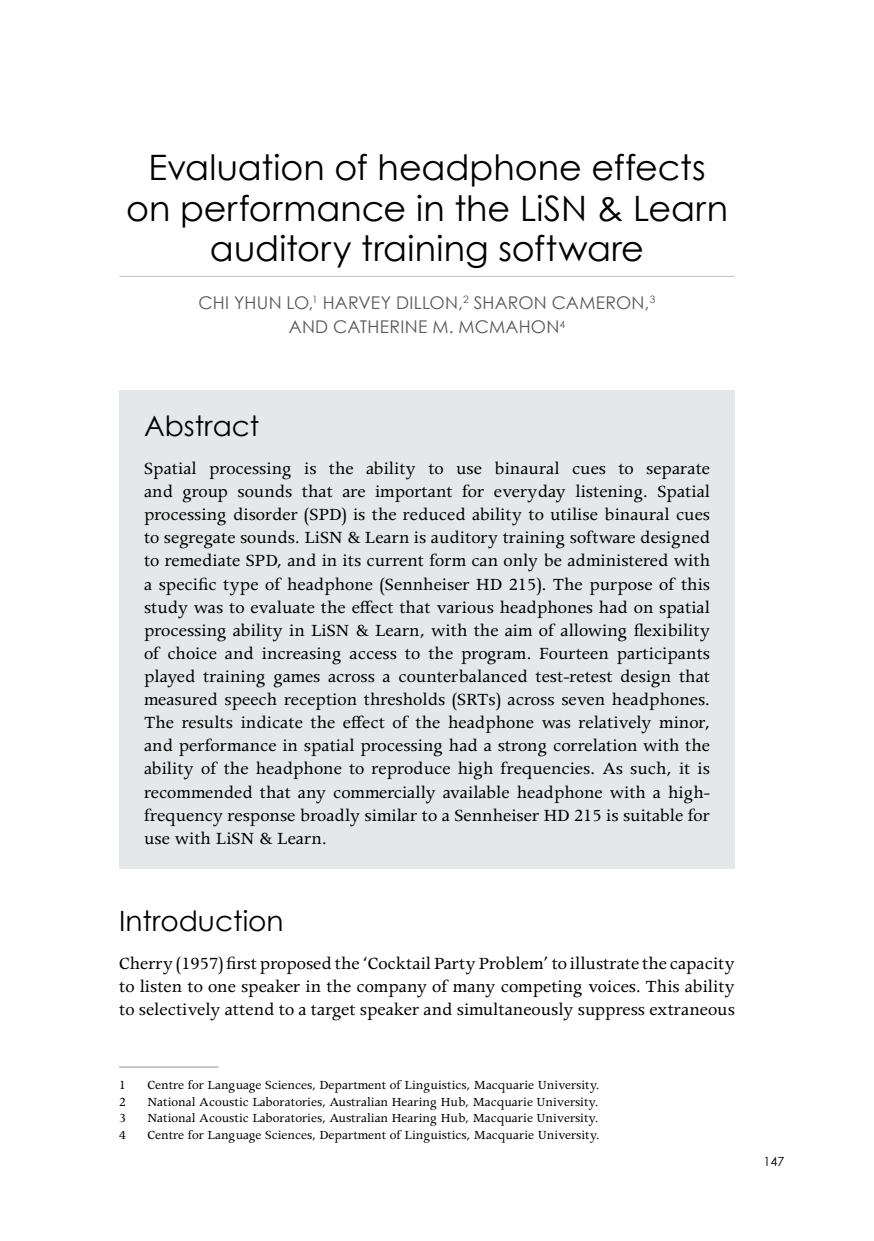
<style>
.page{position:relative;width:874px;height:1241px;background:#fff}
.page>*{position:absolute;margin:0;border:0;box-sizing:border-box;transform-origin:0 0}
.t1{font:35px/40.2px "Century Gothic";color:#000;text-align:center}
.t2{font:28px "Century Gothic";color:#000}
.t3{font:19.25px/23.1px "Apollo MT Std";color:#000;text-align:justify}
.t4{font:17.5px/24.5px "Century Gothic";letter-spacing:.01em;color:#58595b;text-align:center}
.t5{font:14px "Apollo MT Std";color:#000}
.t6{font:12.6px "Century Gothic";color:#000}
</style>
<div class="page">
<hr style="left:119px;top:276px;width:615px;height:1px;background:#bcbec0">
<div style="left:119px;top:390px;width:615px;height:478px;background:#e6e7e8"></div>
<hr style="left:119px;top:1066px;width:99px;height:1px;background:#939598">
<h1 class="t1" style="left:126px;top:147px;width:603px">Evaluation of headphone effects on performance in the LiSN &amp; Learn auditory training software</h1>
<p class="t4" style="left:198px;top:290px;width:458px">CHI YHUN LO,<sup>1</sup> HARVEY DILLON,<sup>2</sup> SHARON CAMERON,<sup>3<br></sup>AND CATHERINE M. MCMAHON<sup>4</sup></p>
<h2 class="t2" style="left:144px;top:408px;width:117px">Abstract</h2>
<p class="t3" style="left:144px;top:458px;width:567px">Spatial processing is the ability to use binaural cues to separate and group sounds that are important for everyday listening. Spatial processing disorder (SPD) is the reduced ability to utilise binaural cues to segregate sounds. LiSN &amp; Learn is auditory training software designed to remediate SPD, and in its current form can only be administered with a specific type of headphone (Sennheiser HD 215). The purpose of this study was to evaluate the effect that various headphones had on spatial processing ability in LiSN &amp; Learn, with the aim of allowing flexibility of choice and increasing access to the program. Fourteen participants played training games across a counterbalanced test-retest design that measured speech reception thresholds (SRTs) across seven headphones.<br>The results indicate the effect of the headphone was relatively minor, and performance in spatial processing had a strong correlation with the ability of the headphone to reproduce high frequencies. As such, it is recommended that any commercially available headphone with a high&shy;frequency response broadly similar to a Sennheiser HD 215 is suitable for use with LiSN &amp; Learn.</p>
<h2 class="t2" style="left:119px;top:903px;width:166px">Introduction</h2>
<p class="t3" style="left:119px;top:952px;width:617px">Cherry (1957) first proposed the ‘Cocktail Party Problem’ to illustrate the capacity to listen to one speaker in the company of many competing voices. This ability to selectively attend to a target speaker and simultaneously suppress extraneous</p>
<p class="t5" style="left:119px;top:1076px;width:8px">1</p>
<p class="t5" style="left:147px;top:1076px;width:453px">Centre for Language Sciences, Department of Linguistics, Macquarie University.</p>
<p class="t5" style="left:119px;top:1093px;width:8px">2</p>
<p class="t5" style="left:147px;top:1093px;width:452px">National Acoustic Laboratories, Australian Hearing Hub, Macquarie University.</p>
<p class="t5" style="left:119px;top:1110px;width:8px">3</p>
<p class="t5" style="left:147px;top:1110px;width:452px">National Acoustic Laboratories, Australian Hearing Hub, Macquarie University.</p>
<p class="t5" style="left:119px;top:1127px;width:8px">4</p>
<p class="t5" style="left:147px;top:1127px;width:453px">Centre for Language Sciences, Department of Linguistics, Macquarie University.</p>
<p class="t6" style="left:763px;top:1153px;width:22px">147</p>
</div>
